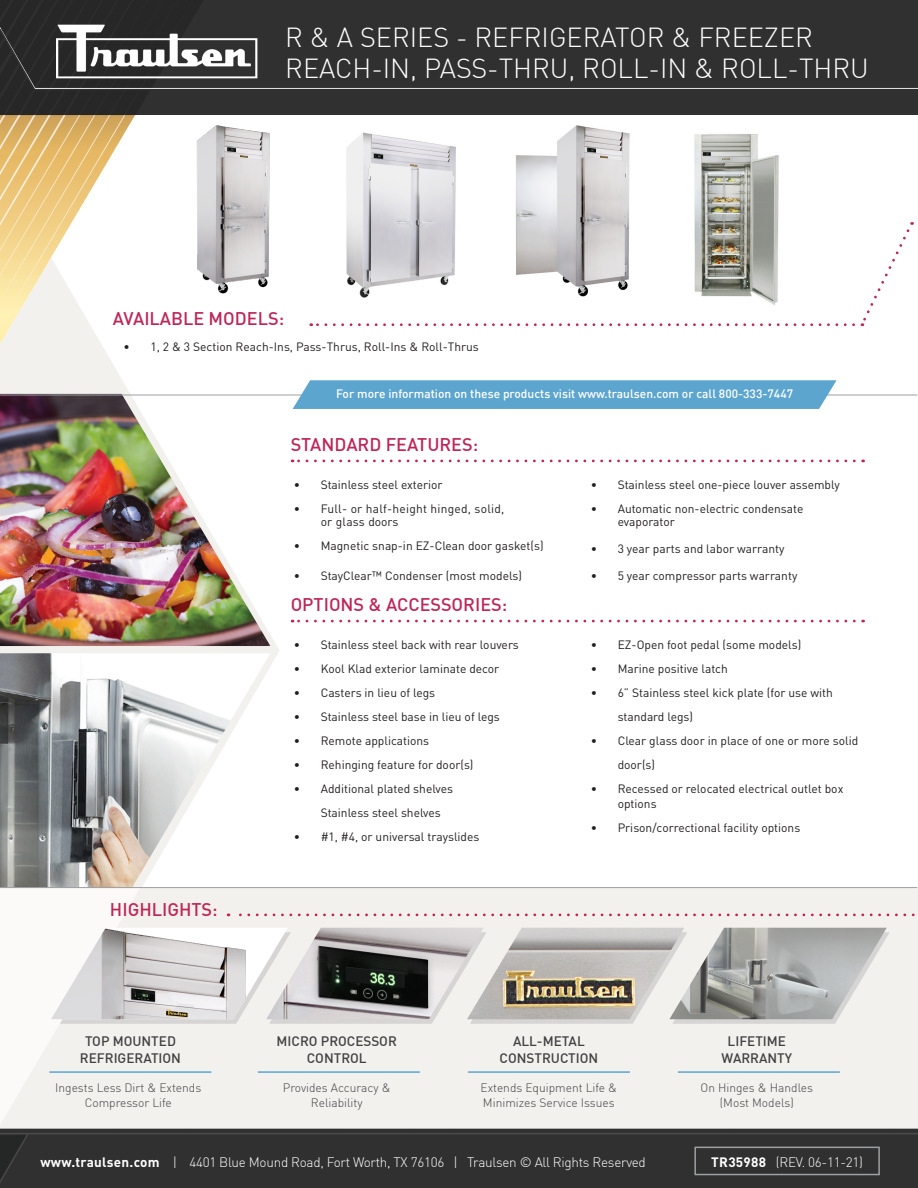
<style>
.page{position:relative;width:918px;height:1188px;background:#fff}
.page>*{position:absolute;margin:0;border:0;box-sizing:border-box;transform-origin:0 0}
.t1{font:300 27px "DIN";color:#fff}
.t2{font:500 18px "DIN";color:#bf2658}
.t3{font:300 13.5px "DIN";letter-spacing:-.02em;color:#fff}
.t4{font:500 13.5px/16.2px "DIN";color:#424140;text-align:center}
.t5{font:12px/24px "DIN";color:#231f20}
.t6{font:300 12px/15px "DIN";color:#424140;text-align:center}
.t7{font:500 12px "DIN";color:#fff}
.t8{font:12px/13.5px "DIN";letter-spacing:.02em;color:#231f20}
.s1{font-weight:700}
</style>
<div class="page">
<img style="left:0;top:0;width:918px;height:1188px">
<svg style="left:0;top:27px;width:918px;height:64px;background:#3c3d3c"></svg>
<svg style="left:860px;top:222px;width:53px;height:104px"></svg>
<svg style="left:311px;top:323px;width:543px;height:3px"></svg>
<svg style="left:292px;top:460px;width:562px;height:2px"></svg>
<svg style="left:292px;top:620px;width:562px;height:2px"></svg>
<div style="left:293px;top:380px;width:544px;height:29px;background:#5ca5cf"></div>
<div style="left:694px;top:1147px;width:186px;height:28px;border:2px solid #9d9fa2"></div>
<p class="t1" style="left:285px;top:20px;width:529px">R &amp; A SERIES - REFRIGERATOR &amp; FREEZER</p>
<p class="t1" style="left:285px;top:52px;width:585px">REACH-IN, PASS-THRU, ROLL-IN &amp; ROLL-THRU</p>
<p class="t2" style="left:113px;top:307px;width:173px">AVAILABLE MODELS:</p>
<p class="t5" style="left:123px;top:334px;width:357px">• 1, 2 &amp; 3 Section Reach-Ins, Pass-Thrus, Roll-Ins &amp; Roll-Thrus</p>
<p class="t7" style="left:336px;top:386px;width:459px">For more information on these products visit www.traulsen.com or call 800-333-7447</p>
<p class="t2" style="left:110px;top:898px;width:109px">HIGHLIGHTS:</p>
<p class="t4" style="left:85px;top:1033px;width:92px">TOP MOUNTED</p>
<p class="t4" style="left:80px;top:1049px;width:103px">REFRIGERATION</p>
<p class="t6" style="left:55px;top:1080px;width:148px">Ingests Less Dirt &amp; Extends<br>Compressor Life</p>
<p class="t2" style="left:291px;top:433px;width:189px">STANDARD FEATURES:</p>
<p class="t5" style="left:294px;top:472px;width:150px">• Stainless steel exterior</p>
<p class="t8" style="left:321px;top:501px;width:185px;text-indent:-27px">• Full- or half-height hinged, solid, or glass doors</p>
<p class="t5" style="left:294px;top:533px;width:252px">• Magnetic snap-in EZ-Clean door gasket(s)</p>
<p class="t5" style="left:294px;top:563px;width:230px">• StayClear™ Condenser (most models)</p>
<p class="t2" style="left:291px;top:593px;width:218px">OPTIONS &amp; ACCESSORIES:</p>
<p class="t5" style="left:294px;top:632px;width:227px">• Stainless steel back with rear louvers</p>
<p class="t5" style="left:294px;top:656px;width:207px">• Kool Klad exterior laminate decor</p>
<p class="t5" style="left:294px;top:680px;width:143px">• Casters in lieu of legs</p>
<p class="t5" style="left:294px;top:704px;width:208px">• Stainless steel base in lieu of legs</p>
<p class="t5" style="left:294px;top:728px;width:137px">• Remote applications</p>
<p class="t5" style="left:294px;top:752px;width:181px">• Rehinging feature for door(s)</p>
<p class="t5" style="left:321px;top:776px;width:134px;text-indent:-27px">• Additional plated shelves<br>Stainless steel shelves</p>
<p class="t5" style="left:294px;top:824px;width:187px">• #1, #4, or universal trayslides</p>
<p class="t5" style="left:591px;top:472px;width:251px">• Stainless steel one-piece louver assembly</p>
<p class="t5" style="left:618px;top:501px;width:187px;line-height:13.5px;text-indent:-27px">• Automatic non-electric condensate evaporator</p>
<p class="t5" style="left:591px;top:537px;width:195px">• 3 year parts and labor warranty</p>
<p class="t5" style="left:591px;top:564px;width:208px">• 5 year compressor parts warranty</p>
<p class="t5" style="left:591px;top:632px;width:212px">• EZ-Open foot pedal (some models)</p>
<p class="t5" style="left:591px;top:656px;width:139px">• Marine positive latch</p>
<p class="t5" style="left:618px;top:680px;width:217px;text-indent:-27px">• 6” Stainless steel kick plate (for use with standard legs)</p>
<p class="t5" style="left:618px;top:728px;width:242px;text-indent:-27px">• Clear glass door in place of one or more solid door(s)</p>
<p class="t5" style="left:618px;top:781px;width:227px;line-height:15px;text-indent:-27px">• Recessed or relocated electrical outlet box options</p>
<p class="t5" style="left:591px;top:815px;width:211px">• Prison/correctional facility options</p>
<p class="t4" style="left:277px;top:1033px;width:122px">MICRO PROCESSOR<br>CONTROL</p>
<p class="t6" style="left:283px;top:1080px;width:109px">Provides Accuracy &amp;<br>Reliability</p>
<p class="t4" style="left:500px;top:1033px;width:100px">ALL-METAL<br>CONSTRUCTION</p>
<p class="t6" style="left:481px;top:1080px;width:138px;text-align:left">Extends Equipment Life &amp;<br>Minimizes Service Issues</p>
<p class="t4" style="left:728px;top:1033px;width:60px">LIFETIME</p>
<p class="t4" style="left:721px;top:1049px;width:72px">WARRANTY</p>
<p class="t6" style="left:701px;top:1080px;width:114px">On Hinges &amp; Handles</p>
<p class="t6" style="left:720px;top:1095px;width:75px">(Most Models)</p>
<p class="t3" style="left:40px;top:1154px;width:607px"><span class="s1">www.traulsen.com</span> | 4401 Blue Mound Road, Fort Worth, TX 76106 | Traulsen © All Rights Reserved</p>
<p class="t3" style="left:711px;top:1154px;width:153px"><span class="s1">TR35988</span> (REV. 06-11-21)</p>
</div>
